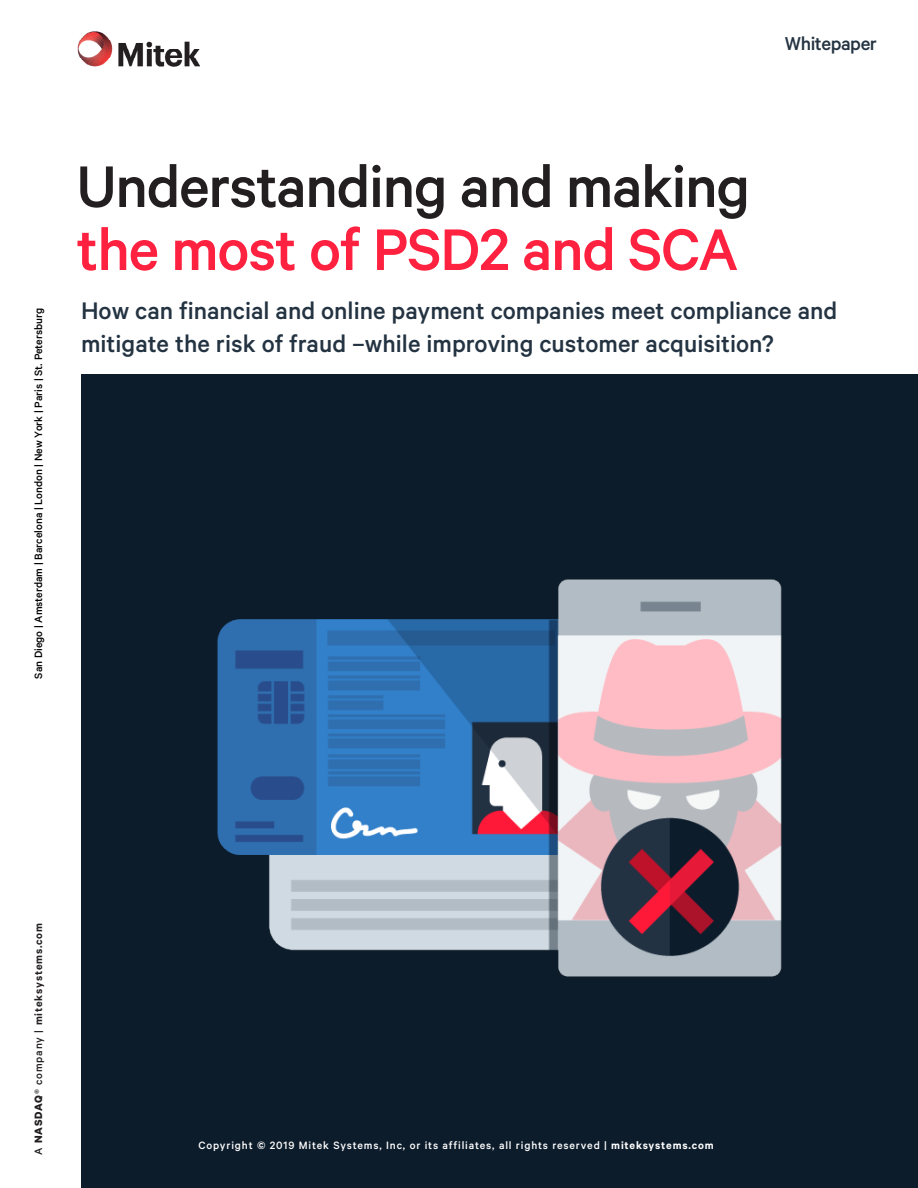
<style>
.page{position:relative;width:918px;height:1188px;background:#fff}
.page>*{position:absolute;margin:0;border:0;box-sizing:border-box;transform-origin:0 0}
.t1{font:500 66px "Calibre";letter-spacing:-.02em;color:#231f20}
.t2{font:500 66px "Calibre";letter-spacing:-.02em;color:#ff2140}
.t3{font:500 27px/32.4px "Calibre";color:#243342}
.t4{font:500 21px "Calibre";letter-spacing:-.02em;color:#243342}
.t5{font:500 12px "Calibre";letter-spacing:.07em;color:#fff}
.t6{font:500 12px "Calibre";color:#000}
.t7{font:600 12px "Calibre";letter-spacing:.07em;color:#231f20}
.s1{font-weight:500}
.s2{font-weight:700}
.s3{font-weight:600}
</style>
<div class="page">
<img style="left:77px;top:31px;width:123px;height:36px">
<div style="left:81px;top:374px;width:837px;height:814px;background:#0d1c2b"></div>
<img style="left:217px;top:579px;width:565px;height:398px">
<p class="t4" style="left:785px;top:31px;width:94px">Whitepaper</p>
<p class="t6" style="left:31px;top:679px;width:372px;rotate:-90deg">San Diego | Amsterdam | Barcelona | London | New York | Paris | St. Petersburg</p>
<p class="t1" style="left:76px;top:148px;width:675px">Understanding and making</p>
<p class="t2" style="left:76px;top:211px;width:663px">the most of PSD2 and SCA</p>
<p class="t3" style="left:81px;top:294px;width:758px">How can financial and online payment companies meet compliance and mitigate the risk of fraud –while improving customer acquisition?</p>
<p class="t7" style="left:31px;top:1155px;width:233px;rotate:-90deg"><span class="s1">A</span> <span class="s2">NASDAQ</span><span class="s1">® company |</span> miteksystems.com</p>
<p class="t5" style="left:198px;top:1138px;width:517px">Copyright © 2019 Mitek Systems, Inc, or its affiliates, all rights reserved | <span class="s3">miteksystems.com</span></p>
</div>
